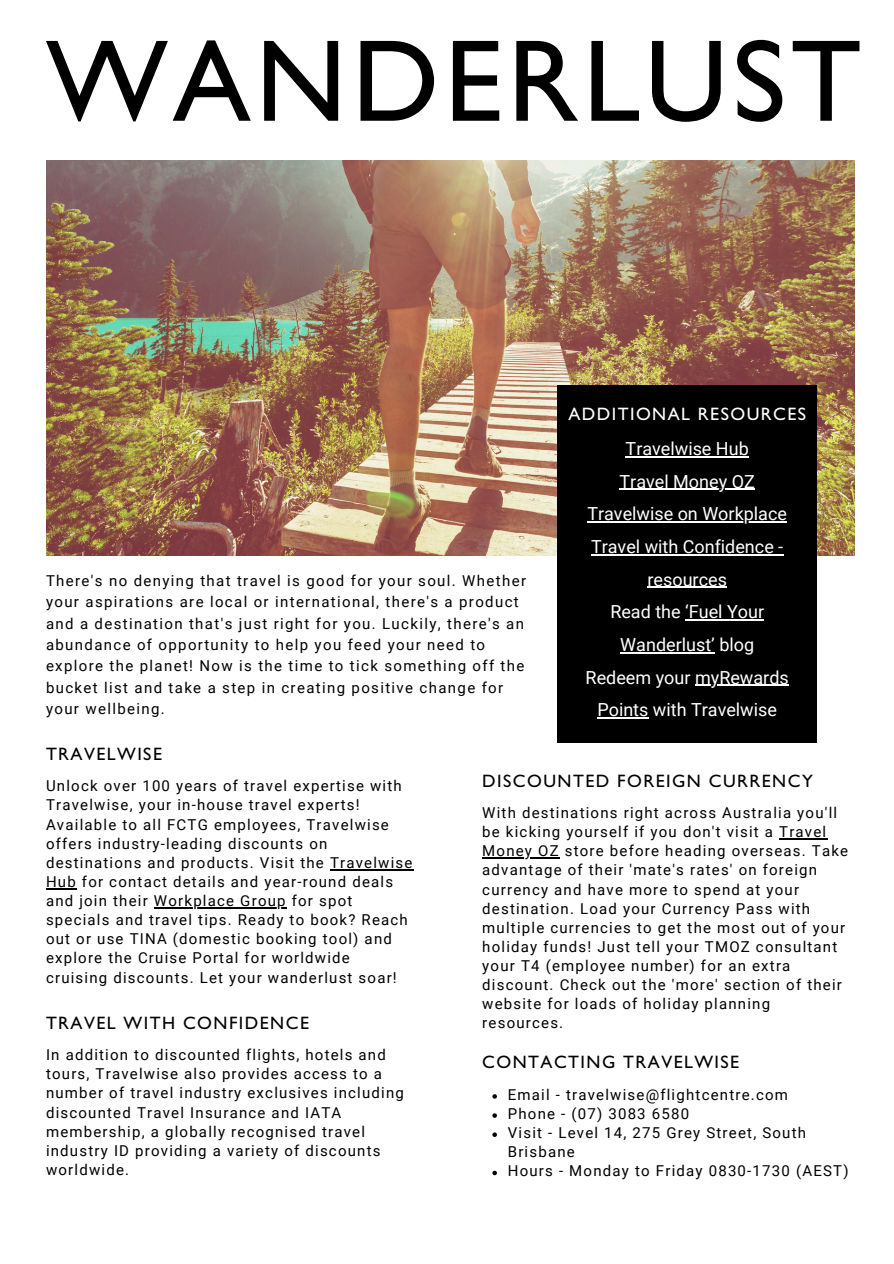
<style>
.page{position:relative;width:894px;height:1264px;background:#fff}
.page>*{position:absolute;margin:0;border:0;box-sizing:border-box;transform-origin:0 0}
.t1{font:117px "Gill Sans Std";letter-spacing:.04em;color:#000}
.t2{font:18px/32.7px "Roboto";color:#fff;text-align:center}
.t3{font:18px "Gill Sans Std";letter-spacing:.08em;color:#020202}
.t4{font:18px "Gill Sans Std";letter-spacing:.08em;color:#fff}
.t5{font:15px/19.2px "Roboto";letter-spacing:.08em;color:#000}
</style>
<div class="page">
<img style="left:46px;top:160px;width:808px;height:395px">
<div style="left:557px;top:385px;width:259px;height:357px;background:#000"></div>
<hr style="left:330px;top:869px;width:83px;height:1px;background:#000">
<hr style="left:46px;top:888px;width:31px;height:1px;background:#000">
<hr style="left:154px;top:907px;width:133px;height:1px;background:#000">
<hr style="left:779px;top:838px;width:48px;height:1px;background:#000">
<hr style="left:482px;top:857px;width:77px;height:1px;background:#000">
<svg style="left:492px;top:1094px;width:5px;height:4px"></svg>
<svg style="left:492px;top:1113px;width:5px;height:4px"></svg>
<svg style="left:492px;top:1132px;width:5px;height:4px"></svg>
<svg style="left:492px;top:1170px;width:5px;height:5px"></svg>
<hr style="left:625px;top:456px;width:123px;height:1px;background:#fff">
<hr style="left:619px;top:489px;width:135px;height:1px;background:#fff">
<hr style="left:587px;top:521px;width:200px;height:1px;background:#fff">
<hr style="left:591px;top:554px;width:192px;height:1px;background:#fff">
<hr style="left:647px;top:586px;width:79px;height:2px;background:#fff">
<hr style="left:685px;top:619px;width:79px;height:1px;background:#fff">
<hr style="left:620px;top:652px;width:94px;height:1px;background:#fff">
<hr style="left:694px;top:684px;width:94px;height:1px;background:#fff">
<hr style="left:597px;top:717px;width:51px;height:1px;background:#fff">
<h1 class="t1" style="left:46px;top:41px;width:816px">WANDERLUST</h1>
<p class="t5" style="left:46px;top:570px;width:481px;line-height:21.3px">There's no denying that travel is good for your soul. Whether your aspirations are local or international, there's a product and a destination that's just right for you. Luckily, there's an abundance of opportunity to help you feed your need to explore the planet! Now is the time to tick something off the bucket list and take a step in creating positive change for your wellbeing.</p>
<h2 class="t3" style="left:46px;top:747px;width:117px">TRAVELWISE</h2>
<h2 class="t4" style="left:568px;top:407px;width:239px">ADDITIONAL RESOURCES</h2>
<p class="t2" style="left:625px;top:432px;width:125px">Travelwise Hub</p>
<p class="t2" style="left:585px;top:465px;width:204px">Travel Money OZ<br>Travelwise on Workplace<br>Travel with Confidence - resources<br>Read the ‘Fuel Your<br>Wanderlust’ blog<br>Redeem your myRewards<br>Points with Travelwise</p>
<h3 class="t5" style="left:46px;top:776px;width:368px">Unlock over 100 years of travel expertise with Travelwise, your in-house travel experts!<br>Available to all FCTG employees, Travelwise offers industry-leading discounts on destinations and products. Visit the Travelwise Hub for contact details and year-round deals and join their Workplace Group for spot</h3>
<p class="t5" style="left:46px;top:910px;width:363px">specials and travel tips. Ready to book? Reach out or use TINA (domestic booking tool) and explore the Cruise Portal for worldwide cruising discounts. Let your wanderlust soar!</p>
<p class="t3" style="left:46px;top:1016px;width:264px">TRAVEL WITH CONFIDENCE</p>
<p class="t5" style="left:46px;top:1045px;width:359px">In addition to discounted flights, hotels and tours, Travelwise also provides access to a number of travel industry exclusives including discounted Travel Insurance and IATA membership, a globally recognised travel industry ID providing a variety of discounts worldwide.</p>
<h2 class="t3" style="left:482px;top:774px;width:332px">DISCOUNTED FOREIGN CURRENCY</h2>
<p class="t5" style="left:482px;top:803px;width:356px">With destinations right across Australia you'll be kicking yourself if you don't visit a Travel</p>
<h2 class="t5" style="left:482px;top:841px;width:367px">Money OZ store before heading overseas. Take advantage of their 'mate's rates' on foreign currency and have more to spend at your destination. Load your Currency Pass with multiple currencies to get the most out of your holiday funds! Just tell your TMOZ consultant your T4 (employee number) for an extra discount. Check out the 'more' section of their website for loads of holiday planning resources.</h2>
<p class="t3" style="left:482px;top:1056px;width:258px">CONTACTING TRAVELWISE</p>
<h2 class="t5" style="left:507px;top:1085px;width:281px">Email - travelwise@flightcentre.com</h2>
<p class="t5" style="left:507px;top:1104px;width:183px">Phone - (07) 3083 6580</p>
<p class="t5" style="left:507px;top:1123px;width:300px">Visit - Level 14, 275 Grey Street, South<br>Brisbane</p>
<p class="t5" style="left:507px;top:1161px;width:342px">Hours - Monday to Friday 0830-1730 (AEST)</p>
</div>
